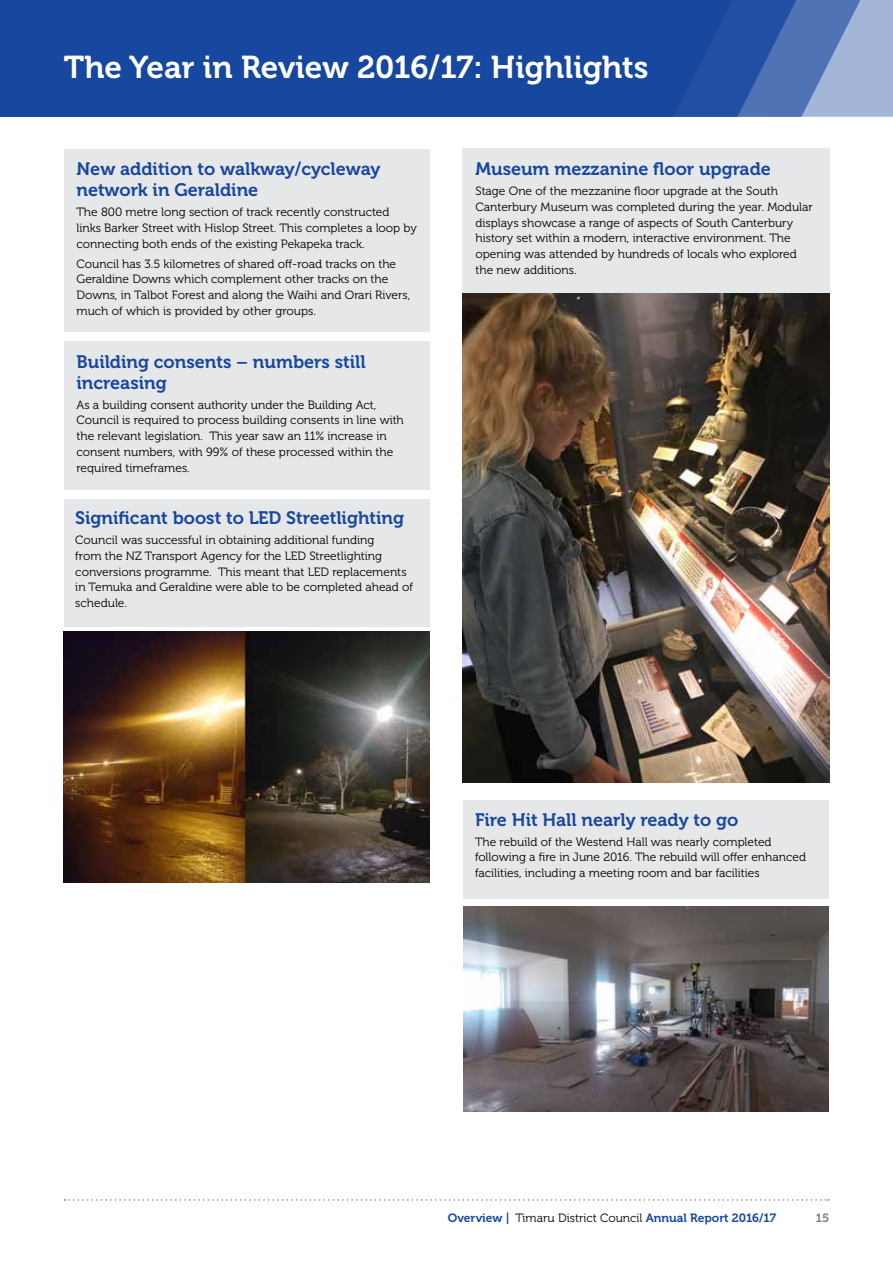
<style>
.page{position:relative;width:893px;height:1263px;background:#fff}
.page>*{position:absolute;margin:0;border:0;box-sizing:border-box;transform-origin:0 0}
.t1{font:31.5px "Museo 700";color:#fff}
.t2{font:18px/21px "Museo 700";color:#17479e}
.t3{font:12px/15.8px "Museo 300";color:#000}
.t4{font:12px "Museo 700";color:#17479e}
.t5{font:12px "Museo 700";color:#808285}
.s1{font-family:"Museo 300";color:#000}
</style>
<div class="page">
<div style="left:0;top:0;width:893px;height:117px;background:#a3b6d8"></div>
<svg style="left:801px;top:0;width:64px;height:117px"></svg>
<svg style="left:737px;top:0;width:64px;height:117px;background:#3a62ac"></svg>
<div style="left:0;top:0;width:737px;height:117px;background:#17479e"></div>
<svg style="left:65px;top:1199px;width:764px;height:2px"></svg>
<div style="left:64px;top:499px;width:365px;height:127px;background:#e6e7e8"></div>
<div style="left:64px;top:149px;width:365px;height:183px;background:#e6e7e8"></div>
<div style="left:64px;top:341px;width:365px;height:149px;background:#e6e7e8"></div>
<div style="left:463px;top:149px;width:367px;height:145px;background:#e6e7e8"></div>
<img style="left:463px;top:294px;width:366px;height:489px">
<div style="left:463px;top:801px;width:366px;height:98px;background:#e6e7e8"></div>
<img style="left:463px;top:906px;width:366px;height:206px">
<img style="left:64px;top:631px;width:365px;height:251px">
<h1 class="t1" style="left:64px;top:50px;width:586px">The Year in Review 2016/17: Highlights</h1>
<h2 class="t2" style="left:77px;top:159px;width:306px">New addition to walkway/cycleway network in Geraldine</h2>
<p class="t3" style="left:77px;top:204px;width:342px">The 800 metre long section of track recently constructed links Barker Street with Hislop Street. This completes a loop by connecting both ends of the existing Pekapeka track.</p>
<p class="t3" style="left:77px;top:256px;width:335px">Council has 3.5 kilometres of shared off-road tracks on the Geraldine Downs which complement other tracks on the Downs, in Talbot Forest and along the Waihi and Orari Rivers, much of which is provided by other groups.</p>
<h2 class="t2" style="left:77px;top:351px;width:291px">Building consents – numbers still increasing</h2>
<p class="t3" style="left:77px;top:397px;width:329px">As a building consent authority under the Building Act, Council is required to process building consents in line with the relevant legislation. This year saw an 11% increase in consent numbers, with 99% of these processed within the required timeframes.</p>
<h2 class="t2" style="left:75px;top:508px;width:330px">Significant boost to LED Streetlighting</h2>
<p class="t3" style="left:75px;top:532px;width:339px">Council was successful in obtaining additional funding<br>from the NZ Transport Agency for the LED Streetlighting conversions programme. This meant that LED replacements in Temuka and Geraldine were able to be completed ahead of schedule.</p>
<h2 class="t2" style="left:475px;top:159px;width:297px">Museum mezzanine floor upgrade</h2>
<p class="t3" style="left:475px;top:183px;width:339px">Stage One of the mezzanine floor upgrade at the South Canterbury Museum was completed during the year. Modular displays showcase a range of aspects of South Canterbury history set within a modern, interactive environment. The opening was attended by hundreds of locals who explored the new additions.</p>
<h2 class="t2" style="left:475px;top:809px;width:265px">Fire Hit Hall nearly ready to go</h2>
<p class="t3" style="left:475px;top:834px;width:333px">The rebuild of the Westend Hall was nearly completed following a fire in June 2016. The rebuild will offer enhanced facilities, including a meeting room and bar facilities</p>
<p class="t4" style="left:448px;top:1211px;width:330px">Overview | <span class="s1">Timaru District Council</span> Annual Report 2016/17</p>
<p class="t5" style="left:816px;top:1211px;width:15px">15</p>
</div>
